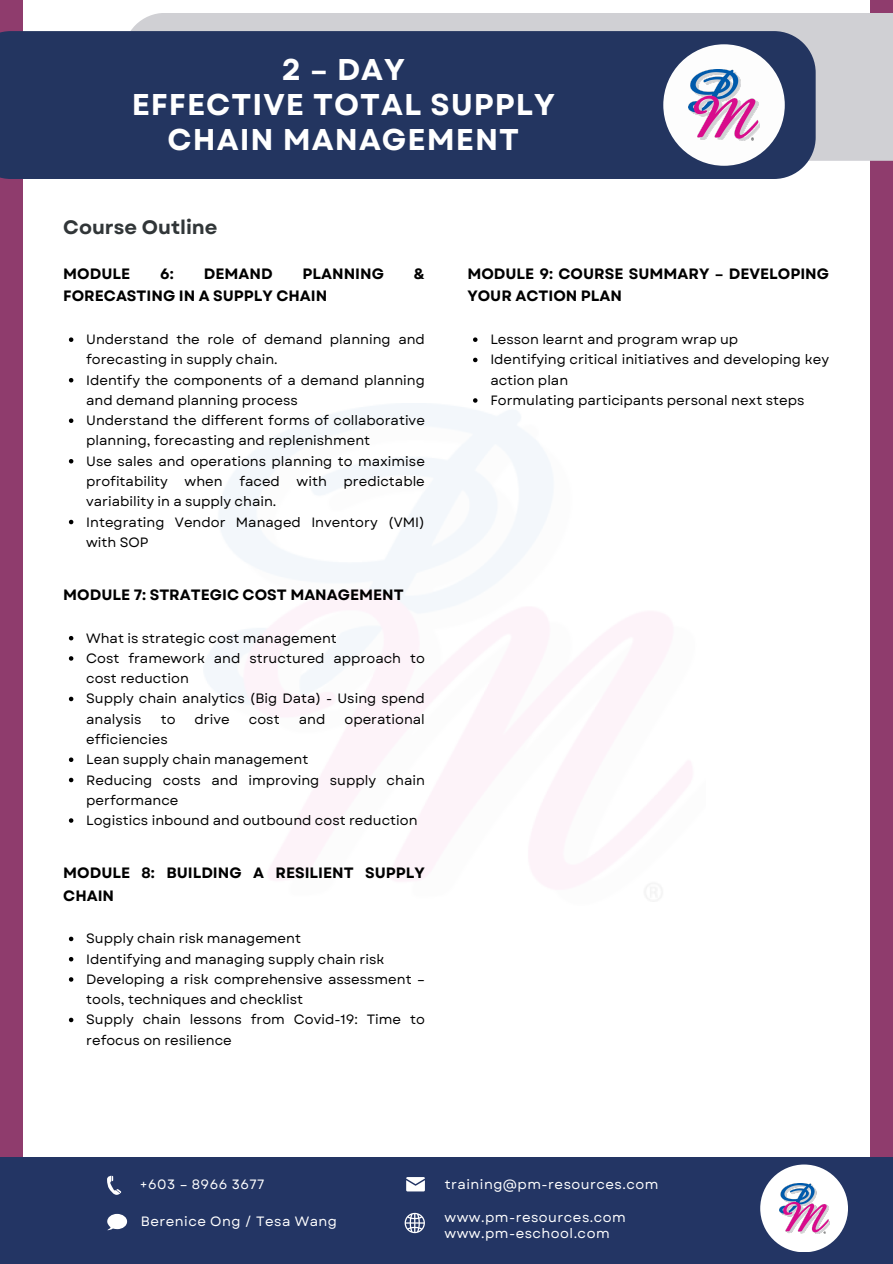
<style>
.page{position:relative;width:893px;height:1264px;background:#fff}
.page>*{position:absolute;margin:0;border:0;box-sizing:border-box;transform-origin:0 0}
.t1{font:700 30px/34.8px "Garet";letter-spacing:.035em;color:#fff;text-align:center}
.t2{font:700 19.5px "Garet";color:#313638}
.t3{font:700 15px/22.5px "Garet";color:#000}
.t4{font:13.5px/20.2px "Garet";color:#000}
.t5{font:13.5px "Garet";letter-spacing:.035em;color:#fff}
</style>
<div class="page">
<div style="left:0;top:0;width:892px;height:1156px;background:#8f3c6d"></div>
<div style="left:23px;top:0;width:846px;height:1263px;background:#fff"></div>
<div style="left:131px;top:13px;width:761px;height:148px;background:#d0d0d4"></div>
<div style="left:0;top:31px;width:815px;height:148px;background:#233560"></div>
<div style="left:663px;top:44px;width:121px;height:122px;background:#fdfdfd;border-radius:50%"></div>
<img style="left:688px;top:70px;width:71px;height:70px">
<svg style="left:69px;top:337px;width:4px;height:5px"></svg>
<svg style="left:69px;top:378px;width:4px;height:4px"></svg>
<svg style="left:69px;top:418px;width:4px;height:5px"></svg>
<svg style="left:69px;top:459px;width:4px;height:4px"></svg>
<svg style="left:69px;top:520px;width:4px;height:4px"></svg>
<svg style="left:69px;top:636px;width:4px;height:4px"></svg>
<svg style="left:69px;top:656px;width:4px;height:4px"></svg>
<svg style="left:69px;top:696px;width:4px;height:5px"></svg>
<svg style="left:69px;top:757px;width:4px;height:5px"></svg>
<svg style="left:69px;top:777px;width:4px;height:5px"></svg>
<svg style="left:69px;top:818px;width:4px;height:4px"></svg>
<svg style="left:69px;top:936px;width:4px;height:5px"></svg>
<svg style="left:69px;top:957px;width:4px;height:4px"></svg>
<svg style="left:69px;top:977px;width:4px;height:4px"></svg>
<svg style="left:69px;top:1017px;width:4px;height:5px"></svg>
<svg style="left:473px;top:337px;width:4px;height:5px"></svg>
<svg style="left:473px;top:358px;width:4px;height:4px"></svg>
<svg style="left:473px;top:398px;width:4px;height:5px"></svg>
<div style="left:0;top:1156px;width:892px;height:107px;background:#233564"></div>
<div style="left:760px;top:1164px;width:87px;height:88px;background:#fff;border-radius:50%"></div>
<img style="left:779px;top:1183px;width:50px;height:50px">
<svg style="left:107px;top:1175px;width:14px;height:19px"></svg>
<svg style="left:107px;top:1213px;width:20px;height:17px"></svg>
<svg style="left:406px;top:1177px;width:19px;height:14px"></svg>
<svg style="left:404px;top:1212px;width:21px;height:21px"></svg>
<p class="t1" style="left:282px;top:52px;width:125px">2 – DAY</p>
<p class="t1" style="left:132px;top:87px;width:425px">EFFECTIVE TOTAL SUPPLY<br>CHAIN MANAGEMENT</p>
<p class="t2" style="left:63px;top:213px;width:156px">Course Outline</p>
<p class="t3" style="left:63px;top:262px;width:68px">MODULE</p>
<p class="t3" style="left:160px;top:262px;width:15px">6:</p>
<p class="t3" style="left:204px;top:262px;width:70px">DEMAND</p>
<p class="t3" style="left:302px;top:262px;width:83px">PLANNING</p>
<p class="t3" style="left:414px;top:262px;width:12px">&amp;</p>
<p class="t3" style="left:63px;top:285px;width:265px">FORECASTING IN A SUPPLY CHAIN</p>
<p class="t4" style="left:86px;top:329px;width:340px">Understand the role of demand planning and forecasting in supply chain.</p>
<p class="t4" style="left:86px;top:370px;width:340px">Identify the components of a demand planning and demand planning process</p>
<p class="t4" style="left:86px;top:410px;width:340px">Understand the different forms of collaborative planning, forecasting and replenishment</p>
<p class="t4" style="left:86px;top:451px;width:340px;text-align:justify">Use sales and operations planning to maximise profitability when faced with predictable variability in a supply chain.</p>
<p class="t4" style="left:86px;top:511px;width:340px">Integrating Vendor Managed Inventory (VMI) with SOP</p>
<p class="t3" style="left:63px;top:583px;width:342px">MODULE 7: STRATEGIC COST MANAGEMENT</p>
<p class="t4" style="left:86px;top:628px;width:252px">What is strategic cost management</p>
<p class="t4" style="left:86px;top:648px;width:340px">Cost framework and structured approach to cost reduction</p>
<p class="t4" style="left:86px;top:688px;width:340px">Supply chain analytics (Big Data) - Using spend analysis</p>
<p class="t4" style="left:161px;top:709px;width:16px">to</p>
<p class="t4" style="left:195px;top:709px;width:37px">drive</p>
<p class="t4" style="left:249px;top:709px;width:32px">cost</p>
<p class="t4" style="left:299px;top:709px;width:28px">and</p>
<p class="t4" style="left:344px;top:709px;width:82px">operational</p>
<p class="t4" style="left:86px;top:729px;width:83px">efficiencies</p>
<p class="t4" style="left:86px;top:749px;width:223px">Lean supply chain management</p>
<p class="t4" style="left:86px;top:769px;width:340px">Reducing costs and improving supply chain performance</p>
<p class="t4" style="left:86px;top:810px;width:333px">Logistics inbound and outbound cost reduction</p>
<p class="t3" style="left:63px;top:861px;width:363px">MODULE 8: BUILDING A RESILIENT SUPPLY<br>CHAIN</p>
<p class="t4" style="left:86px;top:928px;width:216px">Supply chain risk management</p>
<p class="t4" style="left:86px;top:948px;width:299px">Identifying and managing supply chain risk</p>
<p class="t4" style="left:86px;top:969px;width:340px">Developing a risk comprehensive assessment – tools, techniques and checklist</p>
<p class="t4" style="left:86px;top:1009px;width:340px">Supply chain lessons from Covid-19: Time to refocus on resilience</p>
<p class="t3" style="left:467px;top:262px;width:363px">MODULE 9: COURSE SUMMARY – DEVELOPING<br>YOUR ACTION PLAN</p>
<p class="t4" style="left:490px;top:329px;width:249px">Lesson learnt and program wrap up</p>
<p class="t4" style="left:490px;top:349px;width:340px">Identifying critical initiatives and developing key action plan</p>
<p class="t4" style="left:490px;top:390px;width:315px">Formulating participants personal next steps</p>
<p class="t5" style="left:142px;top:1174px;width:124px">+603 – 2713 6868</p>
<p class="t5" style="left:442px;top:1174px;width:215px">training@pm-resources.com</p>
<p class="t5" style="left:439px;top:1207px;width:183px">www.pm-resources.com</p>
<p class="t5" style="left:439px;top:1223px;width:167px">www.pm-eschool.com</p>
<p class="t5" style="left:444px;top:1174px;width:215px">training@pm-resources.com</p>
<p class="t5" style="left:444px;top:1207px;width:183px">www.pm-resources.com</p>
<p class="t5" style="left:444px;top:1223px;width:167px">www.pm-eschool.com</p>
<p class="t5" style="left:140px;top:1174px;width:126px">+603 – 8966 3677</p>
<p class="t5" style="left:141px;top:1211px;width:198px">Berenice Ong / Tesa Wang</p>
</div>
